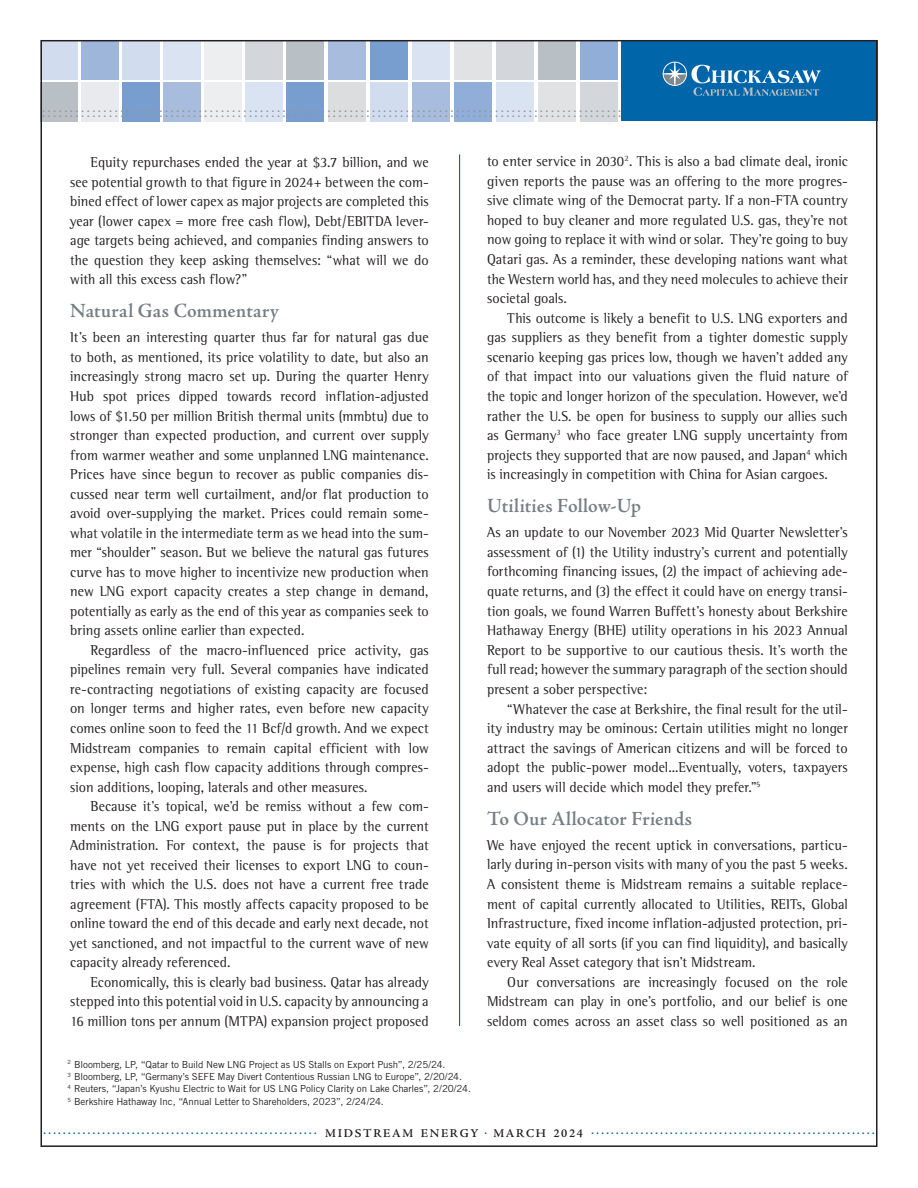
<style>
.page{position:relative;width:918px;height:1188px;background:#fff}
.page>*{position:absolute;margin:0;border:0;box-sizing:border-box;transform-origin:0 0}
.PG2_10-10_Head2{font:600 20.25px "Adobe Jenson Pro";letter-spacing:.01em;color:#747e84}
.t1{font:15px "AG Book Rounded";color:#939598}
.t2{font:15px "AG Book Rounded";color:#0065a9}
.PG2_10-10_Body_Rest{font:14.7px/19.5px "Rotis Semi Serif";color:#231f20;text-align:justify;scale:.96 1}
.t3{font:9.75px "Trade Gothic LT Std";letter-spacing:-.01em;color:#231f20}
</style>
<div class="page">
<div style="left:287px;top:40px;width:37px;height:40px;background:#b9c0c5"></div>
<div style="left:287px;top:82px;width:37px;height:40px;background:#779ece"></div>
<div style="left:246px;top:40px;width:37px;height:40px;background:#d3d7db"></div>
<div style="left:246px;top:82px;width:37px;height:40px;background:#d9e3f1"></div>
<div style="left:205px;top:40px;width:37px;height:40px;background:#eceef0"></div>
<div style="left:205px;top:82px;width:37px;height:40px;background:#eceef0"></div>
<div style="left:164px;top:40px;width:37px;height:40px;background:#d9e3f1"></div>
<div style="left:164px;top:82px;width:37px;height:40px;background:#a8bdde"></div>
<div style="left:123px;top:40px;width:37px;height:40px;background:#d1dcee"></div>
<div style="left:123px;top:82px;width:37px;height:40px;background:#779ece"></div>
<div style="left:82px;top:40px;width:37px;height:40px;background:#9db6da"></div>
<div style="left:82px;top:82px;width:37px;height:40px;background:#e8eaed"></div>
<div style="left:40px;top:40px;width:38px;height:40px;background:#d1dcee"></div>
<div style="left:40px;top:82px;width:38px;height:40px;background:#b9c0c5"></div>
<div style="left:328px;top:40px;width:38px;height:40px;background:#a8bdde"></div>
<div style="left:328px;top:82px;width:38px;height:40px;background:#dcdddf"></div>
<div style="left:370px;top:40px;width:38px;height:40px;background:#779ece"></div>
<div style="left:370px;top:82px;width:38px;height:40px;background:#d1dcee"></div>
<div style="left:412px;top:40px;width:38px;height:40px;background:#d9e3f1"></div>
<div style="left:412px;top:82px;width:38px;height:40px;background:#a8bdde"></div>
<div style="left:454px;top:40px;width:38px;height:40px;background:#e1e2e4"></div>
<div style="left:454px;top:82px;width:38px;height:40px;background:#90aed7"></div>
<div style="left:496px;top:40px;width:38px;height:40px;background:#d3d7db"></div>
<div style="left:496px;top:82px;width:38px;height:40px;background:#d9e3f1"></div>
<div style="left:538px;top:40px;width:38px;height:40px;background:#b9c0c5"></div>
<div style="left:538px;top:82px;width:38px;height:40px;background:#e1e2e4"></div>
<div style="left:580px;top:40px;width:38px;height:40px;background:#90aed7"></div>
<div style="left:580px;top:82px;width:38px;height:40px;background:#d3d7db"></div>
<div style="left:621px;top:40px;width:257px;height:82px;background:#0065a9"></div>
<svg style="left:663px;top:62px;width:158px;height:34px"></svg>
<hr style="left:459px;top:154px;width:1px;height:872px;background:#0065a9">
<p class="t1" style="left:42px;top:98px;width:581px">........................................................................................................</p>
<p class="t1" style="left:42px;top:103px;width:581px">........................................................................................................</p>
<p class="PG2_10-10_Body_Rest" style="left:70px;top:152px;width:375px;text-indent:20px">Equity repurchases ended the year at $3.7 billion, and we see potential growth to that figure in 2024+ between the com&shy;bined effect of lower capex as major projects are completed this year (lower capex = more free cash flow), Debt/EBITDA lever&shy;age targets being achieved, and companies finding answers to the question they keep asking themselves: “what will we do with all this excess cash flow?”</p>
<p class="PG2_10-10_Head2" style="left:70px;top:300px;width:210px">Natural Gas Commentary</p>
<p class="PG2_10-10_Body_Rest" style="left:70px;top:328px;width:375px">It’s been an interesting quarter thus far for natural gas due to both, as mentioned, its price volatility to date, but also an increasingly strong macro set up. During the quarter Henry Hub spot prices dipped towards record inflation-adjusted lows of $1.50 per million British thermal units (mmbtu) due to stronger than expected production, and current over supply from warmer weather and some unplanned LNG maintenance.<br>Prices have since begun to recover as public companies dis&shy;cussed near term well curtailment, and/or flat production to avoid over-supplying the market. Prices could remain some&shy;what volatile in the intermediate term as we head into the sum&shy;mer “shoulder” season. But we believe the natural gas futures curve has to move higher to incentivize new production when new LNG export capacity creates a step change in demand, potentially as early as the end of this year as companies seek to bring assets online earlier than expected.</p>
<p class="PG2_10-10_Body_Rest" style="left:70px;top:640px;width:375px;text-indent:20px">Regardless of the macro-influenced price activity, gas pipelines remain very full. Several companies have indicated re-contracting negotiations of existing capacity are focused on longer terms and higher rates, even before new capacity comes online soon to feed the 11 Bcf/d growth. And we expect Midstream companies to remain capital efficient with low expense, high cash flow capacity additions through compres&shy;sion additions, looping, laterals and other measures.</p>
<p class="PG2_10-10_Body_Rest" style="left:70px;top:796px;width:375px;text-indent:20px">Because it’s topical, we’d be remiss without a few com&shy;ments on the LNG export pause put in place by the current Administration. For context, the pause is for projects that have not yet received their licenses to export LNG to coun&shy;tries with which the U.S. does not have a current free trade agreement (FTA). This mostly affects capacity proposed to be online toward the end of this decade and early next decade, not yet sanctioned, and not impactful to the current wave of new capacity already referenced.</p>
<p class="PG2_10-10_Body_Rest" style="left:70px;top:972px;width:375px;text-indent:20px">Economically, this is clearly bad business. Qatar has already stepped into this potential void in U.S. capacity by announcing a 16 million tons per annum (MTPA) expansion project proposed</p>
<p class="t3" style="left:68px;top:1058px;width:379px"><sup>2</sup> Bloomberg, LP, “Qatar to Build New LNG Project as US Stalls on Export Push”, 2/25/24.</p>
<p class="t3" style="left:68px;top:1071px;width:396px"><sup>3</sup> Bloomberg, LP, “Germany’s SEFE May Divert Contentious Russian LNG to Europe”, 2/20/24.</p>
<p class="t3" style="left:68px;top:1083px;width:405px"><sup>4</sup> Reuters, “Japan’s Kyushu Electric to Wait for US LNG Policy Clarity on Lake Charles”, 2/20/24.</p>
<p class="t3" style="left:68px;top:1096px;width:318px"><sup>5</sup> Berkshire Hathaway Inc, “Annual Letter to Shareholders, 2023”, 2/24/24.</p>
<p class="PG2_10-10_Body_Rest" style="left:487px;top:151px;width:377px">to enter service in 2030<sup>2</sup>. This is also a bad climate deal, ironic given reports the pause was an offering to the more progres&shy;sive climate wing of the Democrat party. If a non-FTA country hoped to buy cleaner and more regulated U.S. gas, they’re not now going to replace it with wind or solar. They’re going to buy Qatari gas. As a reminder, these developing nations want what the Western world has, and they need molecules to achieve their societal goals.</p>
<p class="PG2_10-10_Body_Rest" style="left:487px;top:308px;width:377px;text-indent:20px">This outcome is likely a benefit to U.S. LNG exporters and gas suppliers as they benefit from a tighter domestic supply scenario keeping gas prices low, though we haven’t added any of that impact into our valuations given the fluid nature of the topic and longer horizon of the speculation. However, we’d rather the U.S. be open for business to supply our allies such as Germany<sup>3</sup> who face greater LNG supply uncertainty from projects they supported that are now paused, and Japan<sup>4</sup> which is increasingly in competition with China for Asian cargoes.</p>
<p class="PG2_10-10_Head2" style="left:487px;top:495px;width:156px">Utilities Follow-Up</p>
<p class="PG2_10-10_Body_Rest" style="left:487px;top:523px;width:377px">As an update to our November 2023 Mid Quarter Newsletter’s assessment of (1) the Utility industry’s current and potentially forthcoming financing issues, (2) the impact of achieving ade&shy;quate returns, and (3) the effect it could have on energy transi&shy;tion goals, we found Warren Buffett’s honesty about Berkshire Hathaway Energy (BHE) utility operations in his 2023 Annual Report to be supportive to our cautious thesis. It’s worth the full read; however the summary paragraph of the section should present a sober perspective:</p>
<p class="PG2_10-10_Body_Rest" style="left:487px;top:699px;width:377px;text-indent:20px">“Whatever the case at Berkshire, the final result for the util&shy;ity industry may be ominous: Certain utilities might no longer attract the savings of American citizens and will be forced to adopt the public-power model...Eventually, voters, taxpayers and users will decide which model they prefer.”<sup>5</sup></p>
<p class="PG2_10-10_Head2" style="left:487px;top:807px;width:206px">To Our Allocator Friends</p>
<p class="PG2_10-10_Body_Rest" style="left:487px;top:835px;width:377px">We have enjoyed the recent uptick in conversations, particu&shy;larly during in-person visits with many of you the past 5 weeks.<br>A consistent theme is Midstream remains a suitable replace&shy;ment of capital currently allocated to Utilities, REITs, Global Infrastructure, fixed income inflation-adjusted protection, pri&shy;vate equity of all sorts (if you can find liquidity), and basically every Real Asset category that isn’t Midstream.</p>
<p class="PG2_10-10_Body_Rest" style="left:487px;top:972px;width:377px;text-indent:20px">Our conversations are increasingly focused on the role Midstream can play in one’s portfolio, and our belief is one seldom comes across an asset class so well positioned as an</p>
<p class="t2" style="left:43px;top:1120px;width:833px">........................................................ <sub>MIDSTREAM</sub> <sub>ENERGY</sub> . <sub>MARCH</sub> <sub>2024</sub> ..........................................................</p>
</div>
